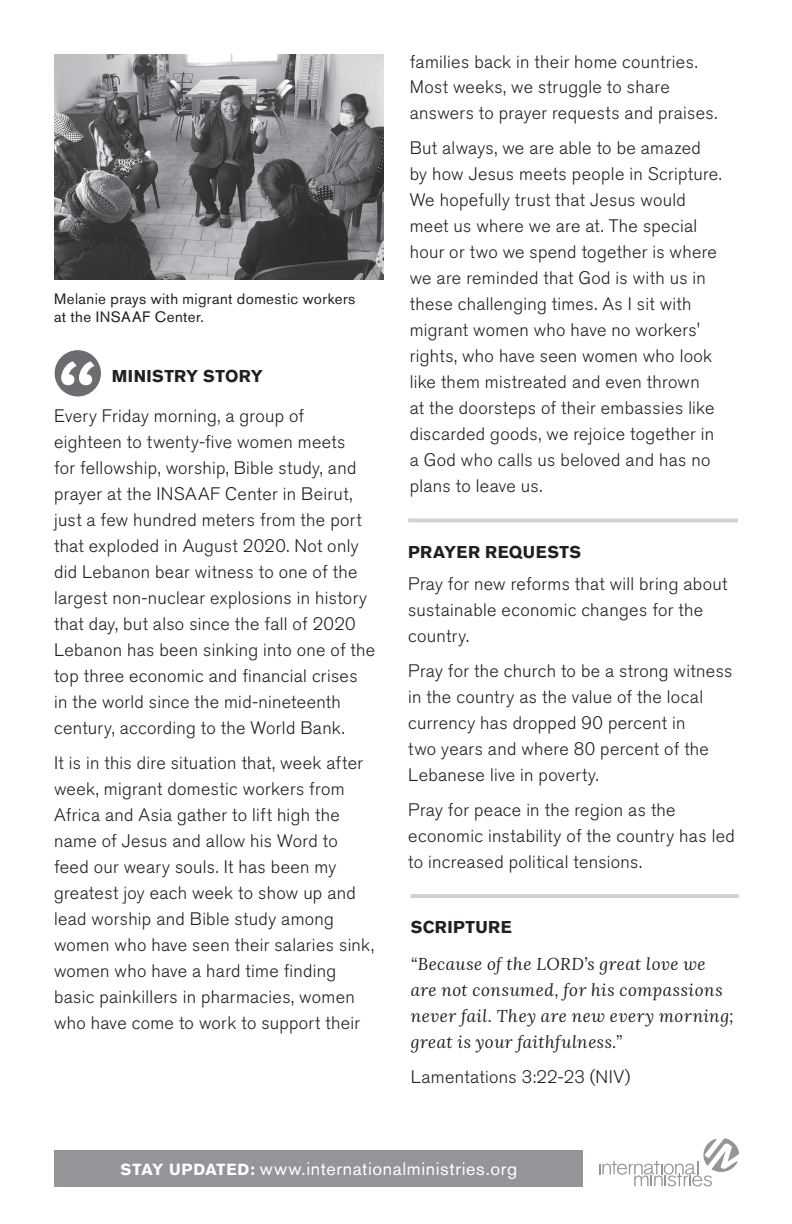
<style>
.page{position:relative;width:792px;height:1224px;background:#fff}
.page>*{position:absolute;margin:0;border:0;box-sizing:border-box;transform-origin:0 0}
.t1{font:300 18px/26px "Akzidenz Grotesk BE";letter-spacing:.02em;color:#231f20}
.t2{font:18px "Akzidenz Grotesk BE";letter-spacing:.035em;color:#fff}
.t3{font:italic 17px/26px "Lora";letter-spacing:.03em;color:#231f20}
.t4{font:700 17px "Akzidenz Grotesk BE";letter-spacing:.025em;color:#231f20}
.t5{font:15px/18px "Akzidenz Grotesk BE";letter-spacing:.03em;color:#231f20}
.s1{font-weight:700;font-size:16px}
</style>
<div class="page">
<svg style="left:599px;top:1138px;width:140px;height:48px"></svg>
<hr style="left:411px;top:894px;width:328px;height:4px;background:#d1d2d4">
<svg style="left:408px;top:518px;width:330px;height:4px"></svg>
<svg style="left:54px;top:350px;width:47px;height:47px"></svg>
<img style="left:54px;top:54px;width:330px;height:225px">
<div style="left:54px;top:1150px;width:528px;height:36px;background:#939598"></div>
<p class="t5" style="left:54px;top:290px;width:303px">Melanie prays with migrant domestic workers at the INSAAF Center.</p>
<p class="t4" style="left:112px;top:367px;width:153px">MINISTRY STORY</p>
<p class="t1" style="left:54px;top:404px;width:323px">Every Friday morning, a group of eighteen to twenty-five women meets<br>for fellowship, worship, Bible study, and prayer at the INSAAF Center in Beirut, just a few hundred meters from the port that exploded in August 2020. Not only did Lebanon bear witness to one of the largest non-nuclear explosions in history that day, but also since the fall of 2020<br>Lebanon has been sinking into one of the top three economic and financial crises in the world since the mid-nineteenth century, according to the World Bank.</p>
<p class="t1" style="left:54px;top:751px;width:321px">It is in this dire situation that, week after week, migrant domestic workers from Africa and Asia gather to lift high the name of Jesus and allow his Word to feed our weary souls. It has been my greatest joy each week to show up and lead worship and Bible study among women who have seen their salaries sink, women who have a hard time finding basic painkillers in pharmacies, women who have come to work to support their</p>
<p class="t1" style="left:410px;top:49px;width:309px">families back in their home countries.<br>Most weeks, we struggle to share answers to prayer requests and praises.</p>
<p class="t1" style="left:410px;top:136px;width:314px">But always, we are able to be amazed by how Jesus meets people in Scripture.<br>We hopefully trust that Jesus would meet us where we are at. The special hour or two we spend together is where we are reminded that God is with us in these challenging times. As I sit with migrant women who have no workers' rights, who have seen women who look like them mistreated and even thrown<br>at the doorsteps of their embassies like discarded goods, we rejoice together in a God who calls us beloved and has no plans to leave us.</p>
<p class="t4" style="left:408px;top:542px;width:174px">PRAYER REQUESTS</p>
<p class="t1" style="left:408px;top:571px;width:321px">Pray for new reforms that will bring about sustainable economic changes for the country.</p>
<p class="t1" style="left:408px;top:658px;width:326px">Pray for the church to be a strong witness in the country as the value of the local currency has dropped 90 percent in<br>two years and where 80 percent of the Lebanese live in poverty.</p>
<p class="t1" style="left:408px;top:797px;width:328px">Pray for peace in the region as the economic instability of the country has led to increased political tensions.</p>
<p class="t4" style="left:411px;top:918px;width:103px">SCRIPTURE</p>
<p class="t3" style="left:411px;top:950px;width:325px">“Because of the LORD’s great love we are not consumed, for his compassions never fail. They are new every morning; great is your faithfulness.”</p>
<p class="t1" style="left:411px;top:1064px;width:221px">Lamentations 3:22-23 (NIV)</p>
<p class="t2" style="left:121px;top:1158px;width:398px"><span class="s1">STAY UPDATED:</span> www.internationalministries.org</p>
</div>
